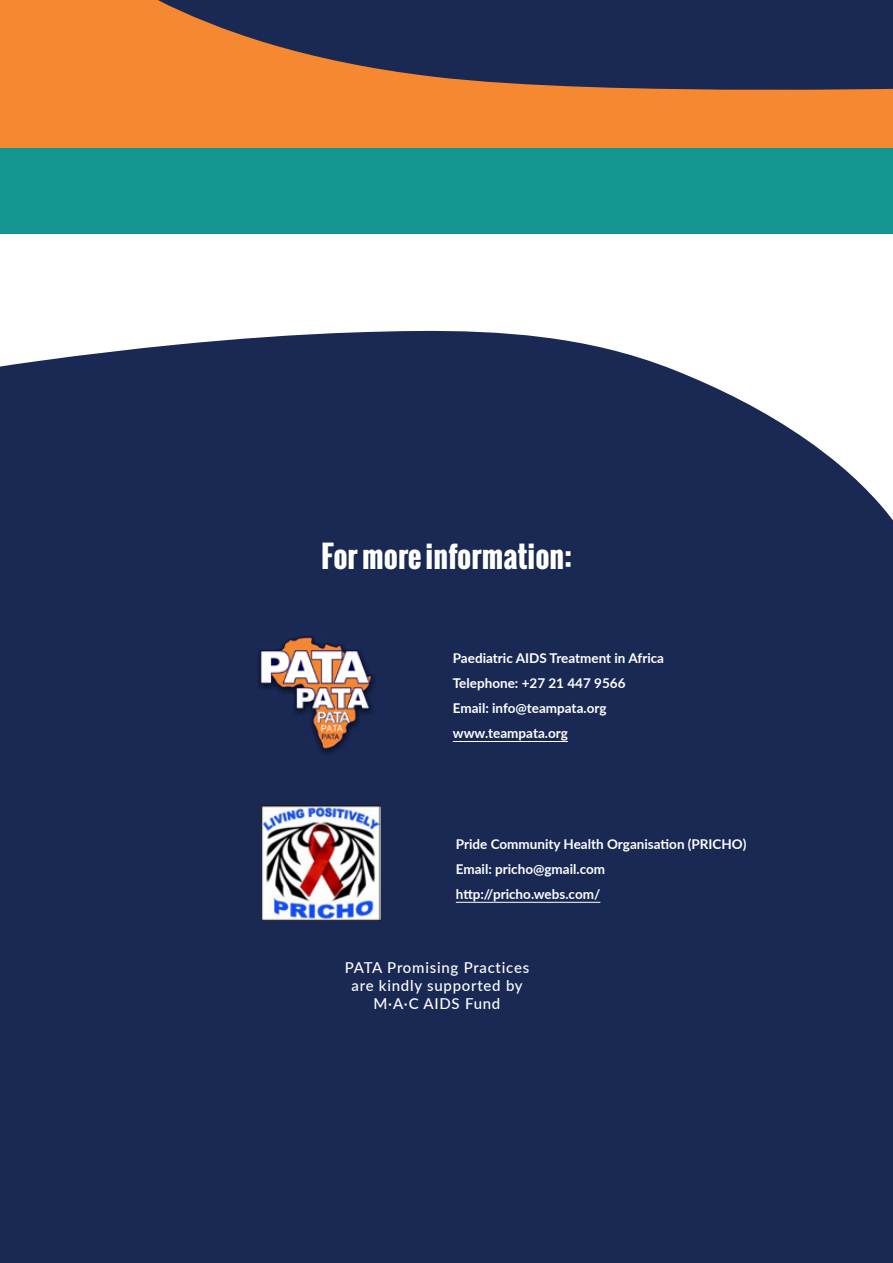
<style>
.page{position:relative;width:893px;height:1263px;background:#192954}
.page>*{position:absolute;margin:0;border:0;box-sizing:border-box;transform-origin:0 0}
.t1{font:700 30px "Oswald";color:#fff}
.t2{font:500 15px/18px "Lato";letter-spacing:.05em;color:#fff;text-align:center}
.t3{font:700 13.5px/25.2px "Lato";color:#fff}
</style>
<div class="page">
<svg style="left:0;top:0;width:893px;height:148px;fill:#f68832"></svg>
<svg style="left:0;top:234px;width:893px;height:286px"></svg>
<div style="left:0;top:148px;width:893px;height:86px;background:#159590"></div>
<img style="left:258px;top:636px;width:117px;height:118px">
<hr style="left:453px;top:741px;width:115px;height:1px;background:#fff">
<hr style="left:456px;top:902px;width:144px;height:1px;background:#fff">
<img style="left:261px;top:806px;width:120px;height:114px">
<h1 class="t1" style="left:321px;top:534px;width:252px">For more information:</h1>
<p class="t3" style="left:453px;top:644px;width:213px">Paediatric AIDS Treatment in Africa<br>Telephone: +27 21 447 9566<br>Email: info@teampata.org www.teampata.org</p>
<p class="t3" style="left:456px;top:830px;width:292px">Pride Community Health Organisation (PRICHO)<br>Email: pricho@gmail.com http://pricho.webs.com/</p>
<p class="t2" style="left:345px;top:957px;width:186px">PATA Promising Practices are kindly supported by<br>M∙A∙C AIDS Fund</p>
</div>
